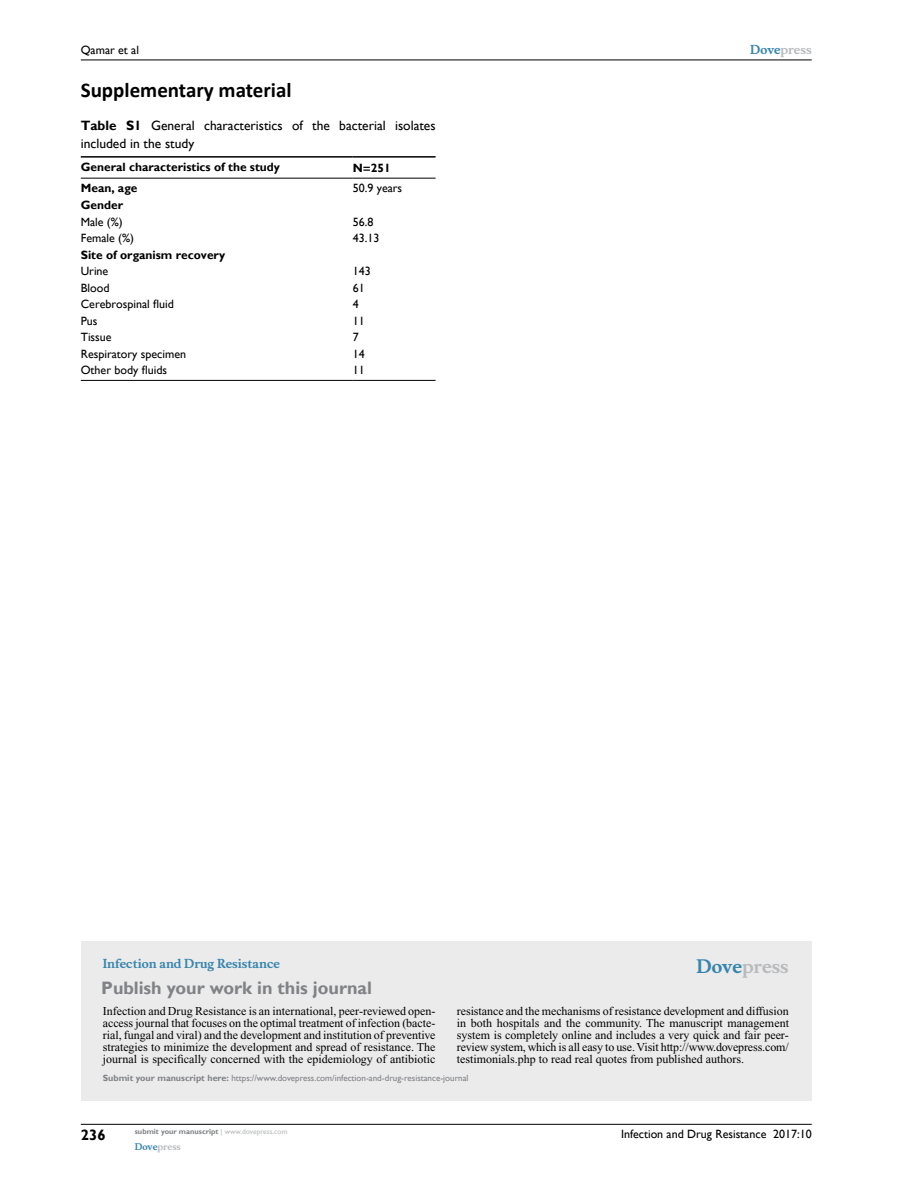
<style>
.page{position:relative;width:918px;height:1188px;background:#fff}
.page>*{position:absolute;margin:0;border:0;box-sizing:border-box;transform-origin:0 0}
.t1{font:700 21px "Calibri";color:#000}
.t2{font:700 18px "Gill Sans";color:#808285}
.t3{font:700 18px "Musee";color:#b8babc}
.t4{font:700 15px "Gill Sans";color:#000}
.t5{font:13.5px/18px "Gill Sans";color:#000}
.t6{font:12px/12px "Times New Roman";color:#000;text-align:justify}
.t7{font:12px "Gill Sans";color:#000}
.t8{font:700 12px "Gill Sans";color:#000}
.t9{font:700 12px "Musee";color:#3785ad}
.t10{font:700 12px "Musee";color:#b8babc}
.t11{font:9px "Gill Sans";color:#808285}
.t12{font:700 9px "Musee";color:#b8babc}
.t13{font:700 7.5px "Gill Sans";color:#808285}
.s1{font-weight:700}
.s2{color:#3785ad}
.s3{font-weight:400;color:#b8babc}
</style>
<div class="page">
<div style="left:81px;top:941px;width:731px;height:160px;background:#ebebec"></div>
<hr style="left:81px;top:1124px;width:731px;height:1px;background:#000">
<hr style="left:81px;top:60px;width:731px;height:1px;background:#000">
<hr style="left:81px;top:156px;width:272px;height:2px;background:#000">
<hr style="left:353px;top:156px;width:83px;height:2px;background:#000">
<hr style="left:81px;top:178px;width:272px;height:1px;background:#000">
<hr style="left:353px;top:178px;width:83px;height:1px;background:#000">
<hr style="left:81px;top:380px;width:272px;height:1px;background:#000">
<hr style="left:353px;top:380px;width:83px;height:1px;background:#000">
<p class="t7" style="left:81px;top:43px;width:60px">Qamar et al</p>
<h1 class="t1" style="left:81px;top:76px;width:212px">Supplementary material</h1>
<p class="t5" style="left:81px;top:117px;width:356px"><span class="s1">Table S1</span> General characteristics of the bacterial isolates included in the study</p>
<p class="t8" style="left:81px;top:160px;width:201px">General characteristics of the study</p>
<p class="t8" style="left:353px;top:161px;width:40px">N 251</p>
<p class="t8" style="left:81px;top:181px;width:58px">Mean, age</p>
<p class="t7" style="left:353px;top:181px;width:51px">50.9 years</p>
<p class="t8" style="left:81px;top:198px;width:44px">Gender</p>
<p class="t7" style="left:81px;top:214px;width:44px">Male (%)</p>
<p class="t7" style="left:353px;top:214px;width:22px">56.8</p>
<p class="t7" style="left:81px;top:231px;width:55px">Female (%)</p>
<p class="t7" style="left:353px;top:231px;width:28px">43.13</p>
<p class="t8" style="left:81px;top:247px;width:146px">Site of organism recovery</p>
<p class="t7" style="left:81px;top:264px;width:29px">Urine</p>
<p class="t7" style="left:353px;top:264px;width:19px">143</p>
<p class="t7" style="left:81px;top:281px;width:30px">Blood</p>
<p class="t7" style="left:353px;top:281px;width:13px">61</p>
<p class="t7" style="left:81px;top:297px;width:95px">Cerebrospinal fluid</p>
<p class="t7" style="left:353px;top:297px;width:7px">4</p>
<p class="t7" style="left:81px;top:314px;width:18px">Pus</p>
<p class="t7" style="left:353px;top:314px;width:13px">11</p>
<p class="t7" style="left:81px;top:330px;width:32px">Tissue</p>
<p class="t7" style="left:353px;top:330px;width:7px">7</p>
<p class="t7" style="left:81px;top:347px;width:107px">Respiratory specimen</p>
<p class="t7" style="left:353px;top:347px;width:13px">14</p>
<p class="t7" style="left:81px;top:363px;width:88px">Other body fluids</p>
<p class="t7" style="left:353px;top:363px;width:13px">11</p>
<p class="t9" style="left:103px;top:956px;width:179px">Infection and Drug Resistance</p>
<h2 class="t2" style="left:101px;top:977px;width:272px">Publish your work in this journal</h2>
<p class="t10" style="left:750px;top:43px;width:63px"><span class="s2">Dove</span>press</p>
<h2 class="t3" style="left:697px;top:955px;width:94px"><span class="s2">Dove</span>press</h2>
<p class="t6" style="left:103px;top:1005px;width:334px">Infection and Drug Resistance is an international, peer-reviewed open&shy;access journal that focuses on the optimal treatment of infection (bacte&shy;rial, fungal and viral) and the development and institution of preventive strategies to minimize the development and spread of resistance. The journal is specifically concerned with the epidemiology of antibiotic</p>
<p class="t6" style="left:457px;top:1005px;width:334px">resistance and the mechanisms of resistance development and diffusion in both hospitals and the community. The manuscript management system is completely online and includes a very quick and fair peer&shy;review system, which is all easy to use. Visit http://www.dovepress.com/ testimonials.php to read real quotes from published authors.</p>
<p class="t11" style="left:103px;top:1072px;width:367px"><span class="s1">Submit your manuscript here:</span> https://www.dovepress.com/infection-and-drug-resistance-journal</p>
<p class="t4" style="left:81px;top:1126px;width:26px">236</p>
<p class="t13" style="left:135px;top:1127px;width:154px">submit your manuscript <span class="s3">| www.dovepress.com</span></p>
<p class="t12" style="left:135px;top:1141px;width:48px"><span class="s2">Dove</span>press</p>
<p class="t7" style="left:621px;top:1127px;width:192px">Infection and Drug Resistance 2017:10</p>
</div>
